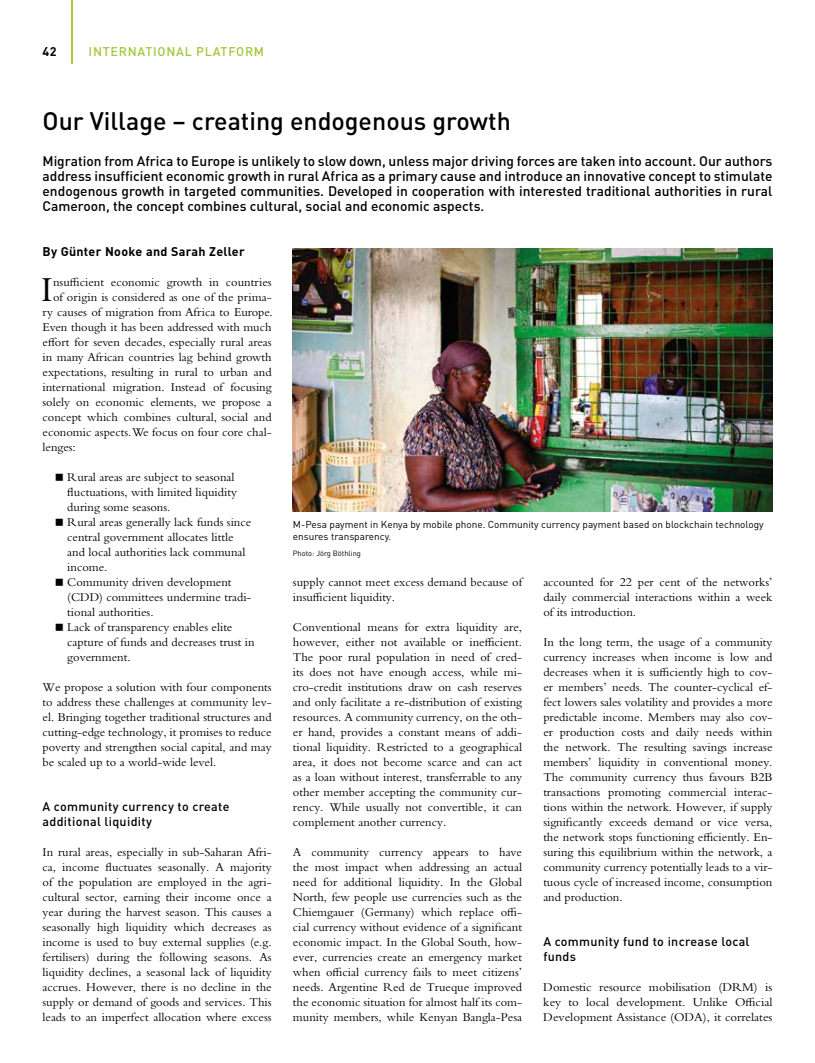
<style>
.page{position:relative;width:815px;height:1063px;background:#fff}
.page>*{position:absolute;margin:0;border:0;box-sizing:border-box;transform-origin:0 0}
.t1{font:36.62px "Bembo Std";color:#000}
.t2{font:500 25px "DIN Pro";color:#000}
.t3{font:500 13.75px/15px "DIN Pro";color:#000;text-align:justify}
.t4{font:12.5px/15px "Bembo Std";color:#000;text-align:justify}
.t5{font:500 12.5px/15px "DIN Pro";letter-spacing:.025em;color:#000}
.t6{font:700 12.5px "DIN Pro";letter-spacing:.025em;color:#000}
.t7{font:500 12.5px "DIN Pro";letter-spacing:.06em;color:#a2c73a}
.t8{font:10px/12px "DIN Pro";color:#000}
.t9{font:7.5px "DIN Pro";color:#000}
</style>
<div class="page">
<hr style="left:71px;top:0;width:2px;height:64px;background:#a2c73a">
<img style="left:293px;top:248px;width:479px;height:263px">
<p class="t6" style="left:43px;top:43px;width:16px">42</p>
<p class="t7" style="left:89px;top:43px;width:177px">INTERNATIONAL PLATFORM</p>
<h2 class="t2" style="left:43px;top:104px;width:470px">Our Village – creating endogenous growth</h2>
<p class="t3" style="left:43px;top:153px;width:731px">Migration from Africa to Europe is unlikely to slow down, unless major driving forces are taken into account. Our authors address insufficient economic growth in rural Africa as a primary cause and introduce an innovative concept to stimulate endogenous growth in targeted communities. Developed in cooperation with interested traditional authorities in rural Cameroon, the concept combines cultural, social and economic aspects.</p>
<p class="t6" style="left:43px;top:243px;width:204px">By Günter Nooke and Sarah Zeller</p>
<h1 class="t1" style="left:41px;top:268px;width:14px">I</h1>
<p class="t4" style="left:53px;top:275px;width:220px">nsufficient economic growth in countries</p>
<p class="t4" style="left:53px;top:290px;width:220px">of origin is considered as one of the prima-</p>
<p class="t4" style="left:43px;top:305px;width:232px">ry causes of migration from Africa to Europe.</p>
<p class="t4" style="left:43px;top:320px;width:231px">Even though it has been addressed with much</p>
<p class="t4" style="left:43px;top:335px;width:231px">effort for seven decades, especially rural areas</p>
<p class="t4" style="left:43px;top:350px;width:231px">in many African countries lag behind growth</p>
<p class="t4" style="left:43px;top:365px;width:231px">expectations, resulting in rural to urban and</p>
<p class="t4" style="left:43px;top:380px;width:231px">international migration. Instead of focusing</p>
<p class="t4" style="left:43px;top:395px;width:231px">solely on economic elements, we propose a</p>
<p class="t4" style="left:43px;top:410px;width:231px">concept which combines cultural, social and</p>
<p class="t4" style="left:43px;top:425px;width:231px">economic aspects. We focus on four core chal-</p>
<p class="t4" style="left:43px;top:440px;width:35px">lenges:</p>
<p class="t4" style="left:67px;top:470px;width:189px;text-align:left">Rural areas are subject to seasonal fluctuations, with limited liquidity during some seasons.<br>Rural areas generally lack funds since central government allocates little<br>and local authorities lack communal income.<br>Community driven development (CDD) committees undermine tradi&shy;tional authorities.<br>Lack of transparency enables elite capture of funds and decreases trust in government.</p>
<p class="t4" style="left:43px;top:680px;width:231px">We propose a solution with four components to address these challenges at community lev&shy;el. Bringing together traditional structures and cutting-edge technology, it promises to reduce poverty and strengthen social capital, and may be scaled up to a world-wide level.</p>
<p class="t5" style="left:43px;top:799px;width:188px">A community currency to create additional liquidity</p>
<p class="t4" style="left:43px;top:845px;width:231px">In rural areas, especially in sub-Saharan Afri&shy;ca, income fluctuates seasonally. A majority of the population are employed in the agri&shy;cultural sector, earning their income once a year during the harvest season. This causes a seasonally high liquidity which decreases as income is used to buy external supplies (e.g. fertilisers) during the following seasons. As liquidity declines, a seasonal lack of liquidity accrues. However, there is no decline in the supply or demand of goods and services. This leads to an imperfect allocation where excess</p>
<p class="t8" style="left:293px;top:518px;width:472px">M-Pesa payment in Kenya by mobile phone. Community currency payment based on blockchain technology ensures transparency.</p>
<p class="t9" style="left:293px;top:548px;width:70px">Photo: Jörg Böthling</p>
<p class="t4" style="left:293px;top:575px;width:231px">supply cannot meet excess demand because of insufficient liquidity.</p>
<p class="t4" style="left:293px;top:620px;width:231px">Conventional means for extra liquidity are, however, either not available or inefficient.<br>The poor rural population in need of cred&shy;its does not have enough access, while mi&shy;cro-credit institutions draw on cash reserves and only facilitate a re-distribution of existing resources. A community currency, on the oth&shy;er hand, provides a constant means of addi&shy;tional liquidity. Restricted to a geographical area, it does not become scarce and can act as a loan without interest, transferrable to any other member accepting the community cur&shy;rency. While usually not convertible, it can complement another currency.</p>
<p class="t4" style="left:293px;top:845px;width:231px">A community currency appears to have the most impact when addressing an actual need for additional liquidity. In the Global North, few people use currencies such as the Chiemgauer (Germany) which replace offi&shy;cial currency without evidence of a significant economic impact. In the Global South, how&shy;ever, currencies create an emergency market when official currency fails to meet citizens’ needs. Argentine Red de Trueque improved the economic situation for almost half its com&shy;munity members, while Kenyan Bangla-Pesa</p>
<p class="t4" style="left:543px;top:575px;width:231px">accounted for 22 per cent of the networks’ daily commercial interactions within a week of its introduction.</p>
<p class="t4" style="left:543px;top:635px;width:231px">In the long term, the usage of a community currency increases when income is low and decreases when it is sufficiently high to cov&shy;er members’ needs. The counter-cyclical ef&shy;fect lowers sales volatility and provides a more predictable income. Members may also cov&shy;er production costs and daily needs within the network. The resulting savings increase members’ liquidity in conventional money.<br>The community currency thus favours B2B transactions promoting commercial interac&shy;tions within the network. However, if supply significantly exceeds demand or vice versa, the network stops functioning efficiently. En&shy;suring this equilibrium within the network, a community currency potentially leads to a vir&shy;tuous cycle of increased income, consumption and production.</p>
<p class="t5" style="left:543px;top:934px;width:208px">A community fund to increase local funds</p>
<p class="t4" style="left:543px;top:980px;width:231px">Domestic resource mobilisation (DRM) is key to local development. Unlike Official Development Assistance (ODA), it correlates</p>
</div>
